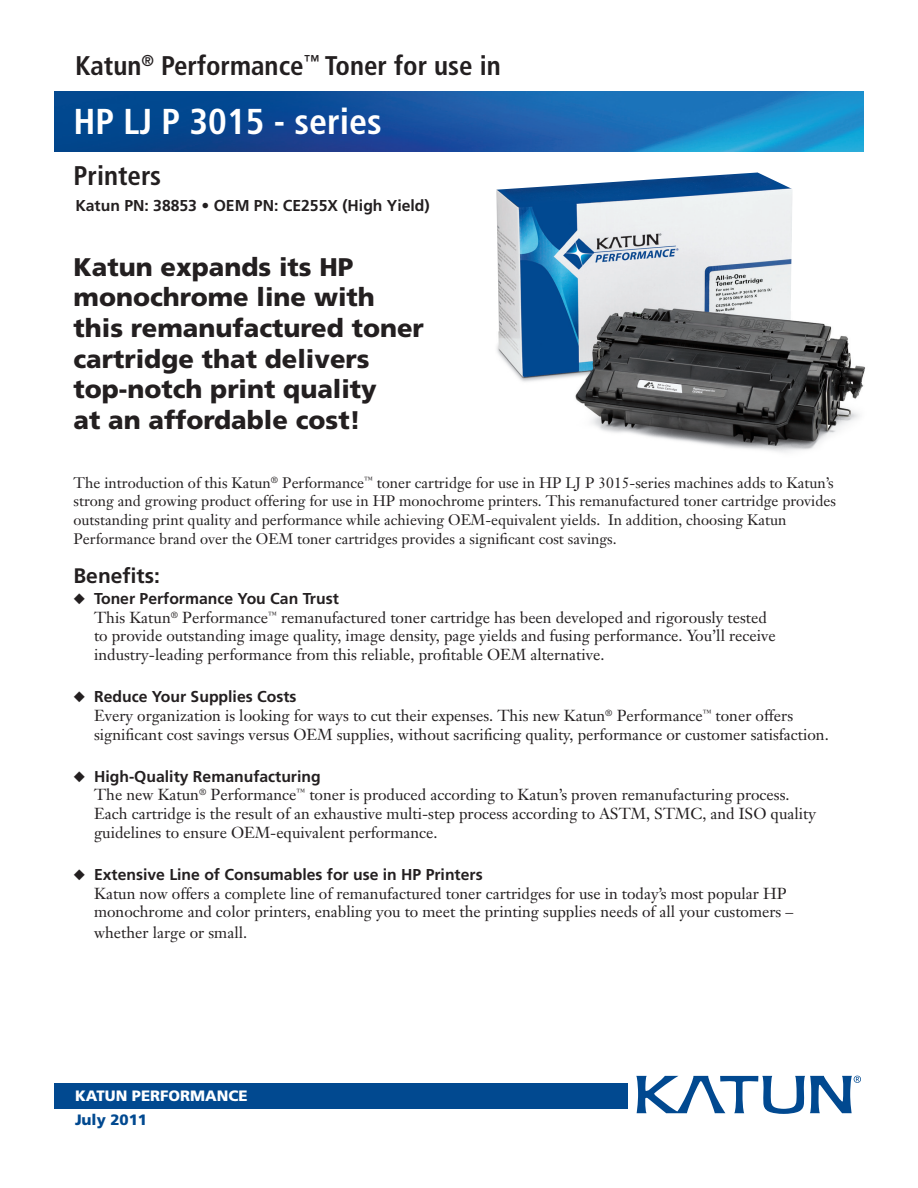
<style>
.page{position:relative;width:918px;height:1188px;background:#fff}
.page>*{position:absolute;margin:0;border:0;box-sizing:border-box;transform-origin:0 0}
.t1{font:700 condensed 36px "Frutiger";color:#fff}
.t2{font:700 condensed 27px "Frutiger";color:#231f20}
.t3{font:900 25.5px/30.6px "Frutiger";color:#231f20}
.t4{font:700 21px "Frutiger";color:#231f20}
.t5{font:15.75px/18.8px "Janson Text";color:#231f20}
.t6{font:700 15.75px "Frutiger";color:#231f20}
.t7{font:15px/18.8px "Janson Text";color:#231f20}
.t8{font:900 15px "Frutiger";color:#fff}
.t9{font:900 15px "Frutiger";color:#014990}
.s1{font-family:"Frutiger";font-weight:700}
</style>
<div class="page">
<div style="left:54px;top:1083px;width:573px;height:25px;background:#014990"></div>
<svg style="left:636px;top:1076px;width:225px;height:38px"></svg>
<img style="left:54px;top:91px;width:810px;height:61px">
<img style="left:496px;top:172px;width:369px;height:281px">
<p class="t2" style="left:75px;top:49px;width:427px">Katun<sup>®</sup> Performance<sup>™</sup> Toner for use in</p>
<p class="t1" style="left:74px;top:100px;width:310px">HP LJ P 3015 - series</p>
<p class="t2" style="left:74px;top:160px;width:89px">Printers</p>
<p class="t6" style="left:75px;top:196px;width:356px">Katun PN: 38853 • OEM PN: CE255X (High Yield)</p>
<p class="t3" style="left:74px;top:251px;width:352px">Katun expands its HP monochrome line with this remanufactured toner cartridge that delivers top-notch print quality<br>at an affordable cost!</p>
<p class="t7" style="left:74px;top:473px;width:764px">The introduction of this Katun<sup>®</sup> Performance<sup>™</sup> toner cartridge for use in HP LJ P 3015-series machines adds to Katun’s strong and growing product offering for use in HP monochrome printers. This remanufactured toner cartridge provides outstanding print quality and performance while achieving OEM-equivalent yields. In addition, choosing Katun Performance brand over the OEM toner cartridges provides a significant cost savings.</p>
<p class="t4" style="left:74px;top:563px;width:88px">Benefits:</p>
<p class="t5" style="left:94px;top:589px;width:683px;text-indent:-21px">◆ <span class="s1">Toner Performance You Can Trust<br></span>This Katun<sup>®</sup> Performance<sup>™</sup> remanufactured toner cartridge has been developed and rigorously tested to provide outstanding image quality, image density, page yields and fusing performance. You’ll receive industry-leading performance from this reliable, profitable OEM alternative.</p>
<p class="t5" style="left:94px;top:687px;width:736px;text-indent:-21px">◆ <span class="s1">Reduce Your Supplies Costs<br></span>Every organization is looking for ways to cut their expenses. This new Katun<sup>®</sup> Performance<sup>™</sup> toner offers significant cost savings versus OEM supplies, without sacrificing quality, performance or customer satisfaction.</p>
<p class="t5" style="left:94px;top:767px;width:724px;text-indent:-21px">◆ <span class="s1">High-Quality Remanufacturing<br></span>The new Katun<sup>®</sup> Performance<sup>™</sup> toner is produced according to Katun’s proven remanufacturing process.<br>Each cartridge is the result of an exhaustive multi-step process according to ASTM, STMC, and ISO quality guidelines to ensure OEM-equivalent performance.</p>
<p class="t5" style="left:94px;top:865px;width:701px;text-indent:-21px">◆ <span class="s1">Extensive Line of Consumables for use in HP Printers<br></span>Katun now offers a complete line of remanufactured toner cartridges for use in today’s most popular HP monochrome and color printers, enabling you to meet the printing supplies needs of all your customers –</p>
<p class="t5" style="left:94px;top:923px;width:155px">whether large or small.</p>
<p class="t8" style="left:75px;top:1087px;width:174px">KATUN PERFORMANCE</p>
<p class="t9" style="left:75px;top:1111px;width:74px">July 2011</p>
</div>
